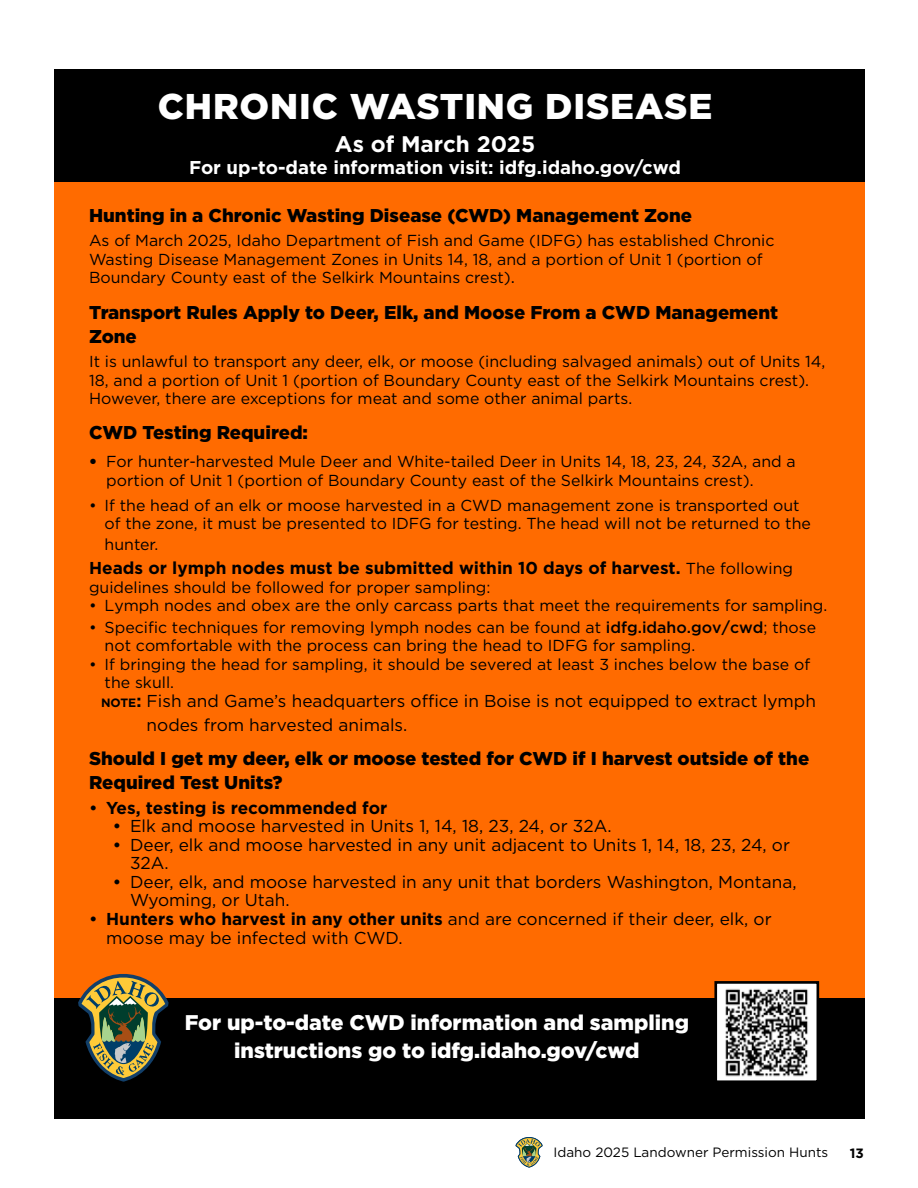
<style>
.page{position:relative;width:918px;height:1188px;background:#fff}
.page>*{position:absolute;margin:0;border:0;box-sizing:border-box;transform-origin:0 0}
.t1{font:900 35.85px "Gotham";letter-spacing:.025em;color:#fff}
.t2{font:700 22.5px "Gotham";color:#fff}
.t3{font:900 21.15px/27.8px "Gotham";color:#fff;text-align:center}
.t4{font:900 18.6px/23.9px "Gotham";color:#000}
.t5{font:700 18.6px "Gotham";color:#fff}
.t6{font:17.25px/18.6px "Gotham";color:#000}
.t7{font:700 17.25px "Gotham";color:#000}
.t8{font:15.9px/18.6px "Gotham";color:#000}
.t9{font:13.5px "Gotham";color:#000}
.t10{font:700 13.5px "Gotham";color:#000}
.s1{font-size:17.25px}
.s2{font-weight:900}
.s3{font-weight:400;font-size:15.9px}
.s4{font-weight:500}
.s5{font-weight:700;font-size:12px}
.s6{font-weight:700}
</style>
<div class="page">
<svg style="left:516px;top:1137px;width:27px;height:31px"></svg>
<div style="left:54px;top:70px;width:810px;height:1049px;background:#ff6b00"></div>
<div style="left:54px;top:69px;width:810px;height:113px;background:#000"></div>
<div style="left:54px;top:998px;width:810px;height:121px;background:#000"></div>
<svg style="left:78px;top:974px;width:91px;height:108px"></svg>
<img style="left:718px;top:985px;width:97px;height:94px">
<div style="left:714px;top:981px;width:105px;height:102px;border:3px solid #000"></div>
<h1 class="t1" style="left:158px;top:82px;width:556px">CHRONIC WASTING DISEASE</h1>
<h2 class="t2" style="left:335px;top:129px;width:202px">As of March 2025</h2>
<p class="t5" style="left:189px;top:155px;width:493px">For up-to-date information visit: idfg.idaho.gov/cwd</p>
<p class="t4" style="left:89px;top:203px;width:604px">Hunting in a Chronic Wasting Disease (CWD) Management Zone</p>
<p class="t8" style="left:89px;top:231px;width:687px">As of March 2025, Idaho Department of Fish and Game (IDFG) has established Chronic<br>Wasting Disease Management Zones in Units 14, 18, and a portion of Unit 1 (portion of<br>Boundary County east of the Selkirk Mountains crest)<span class="s1">.</span></p>
<p class="t4" style="left:89px;top:300px;width:691px">Transport Rules Apply to Deer, Elk, and Moose From a CWD Management<br>Zone</p>
<p class="t8" style="left:89px;top:352px;width:738px">It is unlawful to transport any deer, elk, or moose (including salvaged animals) out of Units 14,<br>18, and a portion of Unit 1 (portion of Boundary County east of the Selkirk Mountains crest).<br>However, there are exceptions for meat and some other animal parts.</p>
<p class="t4" style="left:89px;top:420px;width:220px">CWD Testing Required:</p>
<p class="t8" style="left:106px;top:452px;width:691px;text-indent:-17px"><span class="s2">•</span> For hunter-harvested Mule Deer and White-tailed Deer in Units 14, 18, 23, 24, 32A, and a portion of Unit 1 (portion of Boundary County east of the Selkirk Mountains crest).</p>
<p class="t8" style="left:105px;top:495px;width:708px;text-indent:-16px">• If the head of an elk or moose harvested in a CWD management zone is transported out of the zone, it must be presented to IDFG for testing. The head will not be returned to the</p>
<p class="t8" style="left:105px;top:534px;width:55px">hunter.</p>
<p class="t7" style="left:89px;top:557px;width:705px">Heads or lymph nodes must be submitted within 10 days of harvest. <span class="s3">The following</span></p>
<p class="t8" style="left:89px;top:578px;width:403px">guidelines should be followed for proper sampling:</p>
<p class="t8" style="left:89px;top:596px;width:740px">• Lymph nodes and obex are the only carcass parts that meet the requirements for sampling.</p>
<p class="t8" style="left:105px;top:618px;width:713px;text-indent:-16px">• Specific techniques for removing lymph nodes can be found at <span class="s4">idfg.idaho.gov/cwd</span>; those not comfortable with the process can bring the head to IDFG for sampling.</p>
<p class="t8" style="left:105px;top:655px;width:707px;text-indent:-16px">• If bringing the head for sampling, it should be severed at least 3 inches below the base of the skull.</p>
<p class="t6" style="left:147px;top:689px;width:671px;line-height:23.9px;text-indent:-46px"><span class="s5">NOTE</span><span class="s6">:</span> Fish and Game’s headquarters office in Boise is not equipped to extract lymph nodes from harvested animals.</p>
<p class="t4" style="left:89px;top:747px;width:722px">Should I get my deer, elk or moose tested for CWD if I harvest outside of the<br>Required Test Units?</p>
<p class="t7" style="left:89px;top:796px;width:300px"><span class="s4">•</span> Yes, testing is recommended for</p>
<p class="t6" style="left:113px;top:816px;width:500px"><span class="s4">•</span> Elk and moose harvested in Units 1, 14, 18, 23, 24, or 32A.</p>
<p class="t6" style="left:130px;top:835px;width:662px;text-indent:-17px"><span class="s4">•</span> Deer, elk and moose harvested in any unit adjacent to Units 1, 14, 18, 23, 24, or<br>32A.</p>
<p class="t6" style="left:130px;top:872px;width:668px;text-indent:-17px"><span class="s4">•</span> Deer, elk, and moose harvested in any unit that borders Washington, Montana,<br>Wyoming, or Utah.</p>
<p class="t6" style="left:106px;top:909px;width:667px;text-indent:-17px"><span class="s4">•</span> <span class="s6">Hunters who harvest in any other units</span> and are concerned if their deer, elk, or moose may be infected with CWD.</p>
<h3 class="t3" style="left:185px;top:1008px;width:506px">For up-to-date CWD information and sampling instructions go to idfg.idaho.gov/cwd</h3>
<p class="t9" style="left:554px;top:1143px;width:276px">Idaho 2025 Landowner Permission Hunts</p>
<p class="t10" style="left:850px;top:1144px;width:16px">13</p>
</div>
